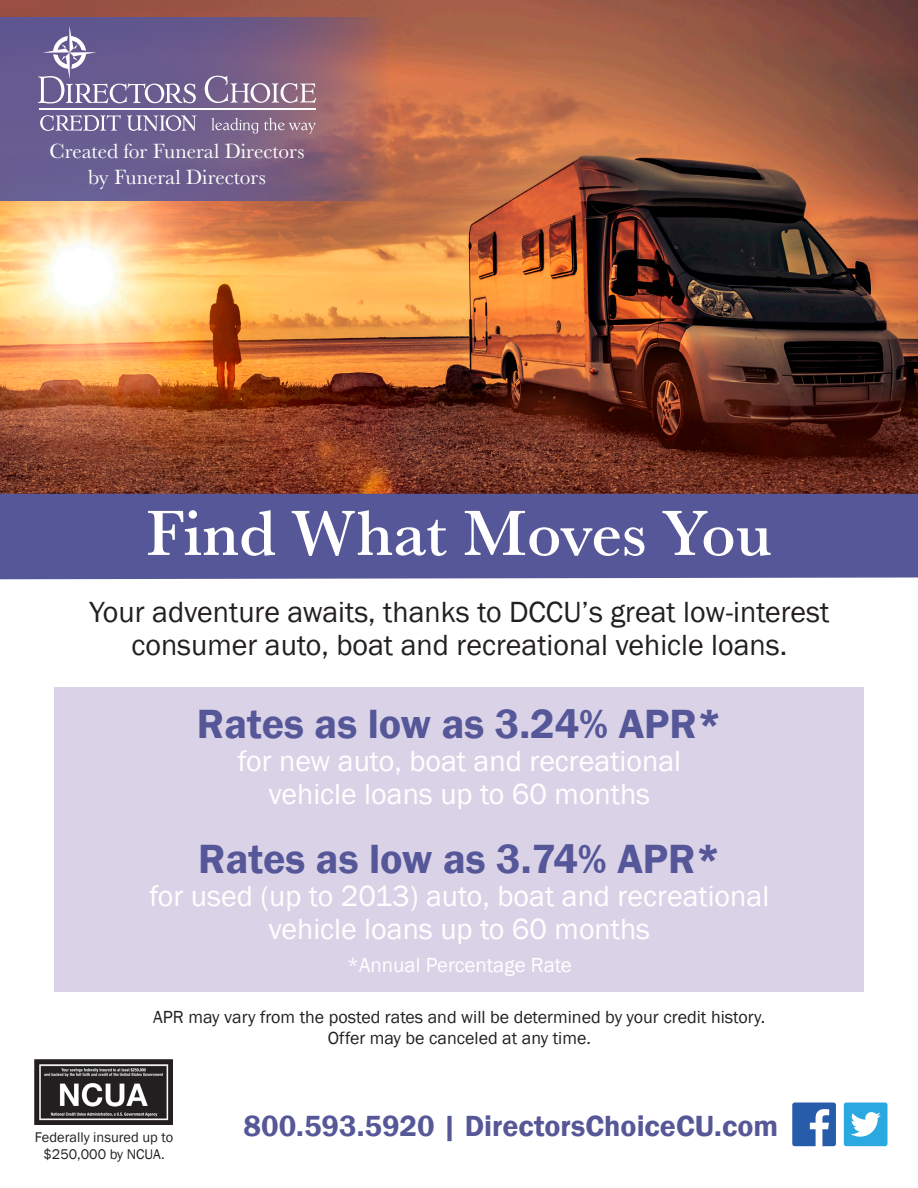
<style>
.page{position:relative;width:918px;height:1188px;background:#fff}
.page>*{position:absolute;margin:0;border:0;box-sizing:border-box;transform-origin:0 0}
.t1{font:500 66px "Baskerville URW";color:#fff}
.t2{font:600 42px "Franklin Gothic";color:#565798}
.t3{font:30px/33px "Franklin Gothic";color:#fff;text-align:center}
.t4{font:30px/33px "Franklin Gothic";color:#231f20;text-align:center}
.t5{font:600 30px "Franklin Gothic";color:#565797}
.t6{font:21.3px "Baskerville URW";color:#fff}
.t7{font:21px "Franklin Gothic";color:#fff}
.t8{font:18px "Franklin Gothic";color:#231f20}
.t9{font:14.4px/17.2px "Franklin Gothic";color:#231f20;text-align:center}
</style>
<div class="page">
<img style="left:0;top:0;width:918px;height:494px">
<svg style="left:0;top:17px;width:388px;height:184px;background:#7c5f7f"></svg>
<svg style="left:205px;top:76px;width:111px;height:27px;background:#9a829c"></svg>
<svg style="left:40px;top:115px;width:81px;height:16px"></svg>
<svg style="left:127px;top:115px;width:69px;height:16px"></svg>
<hr style="left:39px;top:108px;width:277px;height:2px;background:#fff">
<svg style="left:38px;top:26px;width:158px;height:77px;background:#796d9c"></svg>
<svg style="left:211px;top:118px;width:105px;height:16px;background:#957c95"></svg>
<div style="left:0;top:494px;width:918px;height:85px;background:#565798"></div>
<img style="left:34px;top:1060px;width:139px;height:65px">
<svg style="left:792px;top:1103px;width:44px;height:43px"></svg>
<svg style="left:844px;top:1103px;width:43px;height:43px"></svg>
<div style="left:54px;top:687px;width:810px;height:305px;background:#dad3e8"></div>
<p class="t6" style="left:49px;top:137px;width:257px">Created for Funeral Directors</p>
<p class="t6" style="left:88px;top:162px;width:179px">by Funeral Directors</p>
<p class="t1" style="left:146px;top:486px;width:627px">Find What Moves You</p>
<p class="t4" style="left:89px;top:596px;width:742px">Your adventure awaits, thanks to DCCU’s great low-interest consumer auto, boat and recreational vehicle loans.</p>
<p class="t2" style="left:197px;top:698px;width:526px">Rates as low as 3.24% APR*</p>
<p class="t3" style="left:238px;top:745px;width:445px">for new auto, boat and recreational vehicle loans up to 60 months</p>
<p class="t2" style="left:198px;top:833px;width:524px">Rates as low as 3.74% APR*</p>
<p class="t3" style="left:150px;top:880px;width:621px">for used (up to 2013) auto, boat and recreational vehicle loans up to 60 months</p>
<p class="t7" style="left:347px;top:951px;width:227px">*Annual Percentage Rate</p>
<p class="t8" style="left:153px;top:1005px;width:614px">APR may vary from the posted rates and will be determined by your credit history.</p>
<p class="t8" style="left:328px;top:1026px;width:265px">Offer may be canceled at any time.</p>
<p class="t9" style="left:35px;top:1129px;width:140px">Federally insured up to $250,000 by NCUA.</p>
<p class="t5" style="left:244px;top:1107px;width:536px">800.593.5920 | DirectorsChoiceCU.com</p>
</div>
